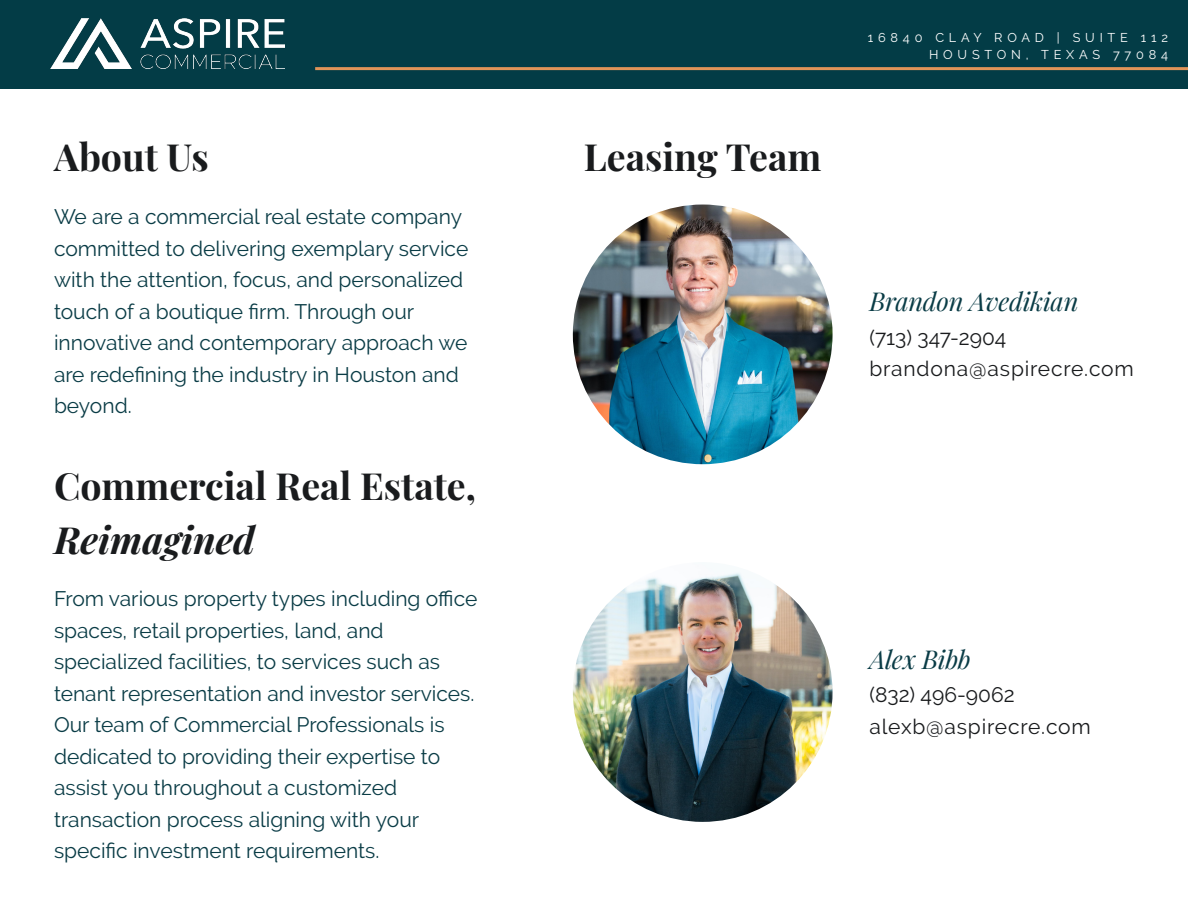
<style>
.page{position:relative;width:1188px;height:918px;background:#fff}
.page>*{position:absolute;margin:0;border:0;box-sizing:border-box;transform-origin:0 0}
.t1{font:700 37.5px "Playfair Display";color:#191b1d}
.t2{font:italic 700 37.5px "Playfair Display";color:#191b1d}
.t3{font:italic 25.5px "Playfair Display";letter-spacing:-.01em;color:#0a3c46}
.t4{font:21px/31.5px "Raleway";color:#0a3c46}
.t5{font:21px "Raleway";letter-spacing:.04em;color:#191b1d}
.t6{font:21px "Raleway";color:#191b1d}
.t7{font:12.75px "Raleway";letter-spacing:.375em;color:#fff}
</style>
<div class="page">
<div style="left:0;top:0;width:1188px;height:88px;background:#033c46"></div>
<hr style="left:315px;top:67px;width:873px;height:3px;background:#e19459">
<img style="left:50px;top:19px;width:234px;height:50px">
<img style="left:573px;top:562px;width:260px;height:260px;border-radius:130px">
<img style="left:573px;top:205px;width:260px;height:259px;border-radius:130px">
<p class="t1" style="left:54px;top:128px;width:156px">About Us</p>
<p class="t4" style="left:54px;top:201px;width:416px">We are a commercial real estate company committed to delivering exemplary service</p>
<p class="t4" style="left:54px;top:264px;width:411px">with the attention, focus, and personalized touch of a boutique firm. Through our</p>
<p class="t4" style="left:54px;top:327px;width:415px">innovative and contemporary approach we</p>
<p class="t4" style="left:54px;top:359px;width:406px">are redefining the industry in Houston and</p>
<p class="t4" style="left:54px;top:390px;width:79px">beyond.</p>
<p class="t1" style="left:54px;top:456px;width:423px">Commercial Real Estate,</p>
<p class="t2" style="left:54px;top:509px;width:203px">Reimagined</p>
<p class="t4" style="left:54px;top:583px;width:425px">From various property types including office spaces, retail properties, land, and</p>
<p class="t4" style="left:54px;top:646px;width:422px">specialized facilities, to services such as tenant representation and investor services.<br>Our team of Commercial Professionals is</p>
<p class="t4" style="left:54px;top:741px;width:388px">dedicated to providing their expertise to</p>
<p class="t4" style="left:54px;top:772px;width:345px">assist you throughout a customized</p>
<p class="t4" style="left:54px;top:804px;width:367px">transaction process aligning with your</p>
<p class="t4" style="left:54px;top:835px;width:327px">specific investment requirements.</p>
<p class="t1" style="left:584px;top:128px;width:239px">Leasing Team</p>
<p class="t7" style="left:868px;top:30px;width:302px">16840 CLAY ROAD | SUITE 112</p>
<p class="t7" style="left:929px;top:47px;width:241px">HOUSTON, TEXAS 77084</p>
<p class="t3" style="left:869px;top:282px;width:211px">Brandon Avedikian</p>
<p class="t6" style="left:869px;top:325px;width:138px">(713) 347-2904</p>
<p class="t5" style="left:869px;top:357px;width:266px">brandona@aspirecre.com</p>
<p class="t3" style="left:869px;top:640px;width:103px">Alex Bibb</p>
<p class="t6" style="left:869px;top:683px;width:147px">(832) 496-9062</p>
<p class="t5" style="left:869px;top:714px;width:223px">alexb@aspirecre.com</p>
</div>
